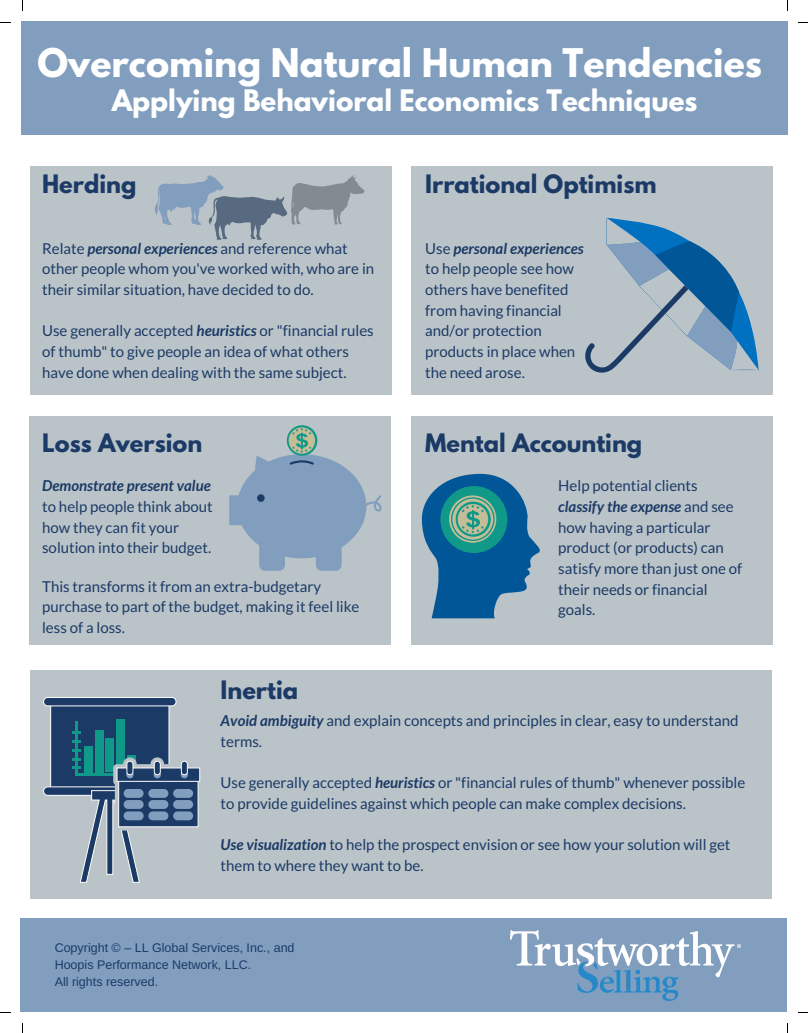
<style>
.page{position:relative;width:808px;height:1033px;background:#fff}
.page>*{position:absolute;margin:0;border:0;box-sizing:border-box;transform-origin:0 0}
.t1{font:700 35px "League Spartan";color:#fff}
.t2{font:700 26.25px "League Spartan";color:#fff}
.t3{font:700 22.5px "League Spartan";color:#1b3a66}
.t4{font:15px/20.6px "Lato";color:#1b3a66}
.t5{font:italic 700 15px "Lato";color:#1b3a66}
.t6{font:12.5px/16.9px "Arimo";color:#1b3a66}
.s1{font-weight:700;font-style:italic}
</style>
<div class="page">
<div style="left:22px;top:22px;width:765px;height:113px;background:#819ebf"></div>
<div style="left:21px;top:918px;width:766px;height:94px;background:#819ebf"></div>
<img style="left:510px;top:930px;width:230px;height:70px">
<div style="left:30px;top:166px;width:361px;height:229px;background:#bac3c8"></div>
<div style="left:30px;top:670px;width:742px;height:229px;background:#bac3c8"></div>
<div style="left:411px;top:416px;width:361px;height:229px;background:#bac3c8"></div>
<div style="left:411px;top:166px;width:361px;height:229px;background:#bac3c8"></div>
<div style="left:30px;top:416px;width:361px;height:229px;background:#bac3c8"></div>
<svg style="left:154px;top:175px;width:211px;height:65px"></svg>
<svg style="left:585px;top:218px;width:173px;height:154px"></svg>
<svg style="left:287px;top:425px;width:30px;height:31px"></svg>
<svg style="left:229px;top:428px;width:152px;height:143px"></svg>
<svg style="left:43px;top:697px;width:158px;height:186px"></svg>
<div style="left:119px;top:778px;width:79px;height:48px;background:#1b3a66"></div>
<div style="left:118px;top:778px;width:80px;height:49px;border:1px solid #fefbfc"></div>
<div style="left:117px;top:768px;width:83px;height:13px;background:#1b3a66"></div>
<div style="left:117px;top:767px;width:83px;height:14px;border:1px solid #fefbfc"></div>
<div style="left:124px;top:789px;width:20px;height:9px;background:#819ebf;border-radius:4px"></div>
<div style="left:148px;top:789px;width:20px;height:9px;background:#819ebf;border-radius:4px"></div>
<div style="left:173px;top:789px;width:20px;height:9px;background:#819ebf;border-radius:4px"></div>
<div style="left:124px;top:800px;width:20px;height:9px;background:#819ebf;border-radius:4px"></div>
<div style="left:148px;top:800px;width:20px;height:9px;background:#819ebf;border-radius:4px"></div>
<div style="left:173px;top:800px;width:20px;height:9px;background:#819ebf;border-radius:4px"></div>
<div style="left:124px;top:811px;width:20px;height:9px;background:#819ebf;border-radius:4px"></div>
<div style="left:148px;top:811px;width:20px;height:9px;background:#819ebf;border-radius:4px"></div>
<div style="left:173px;top:811px;width:20px;height:9px;background:#819ebf;border-radius:4px"></div>
<svg style="left:126px;top:771px;width:8px;height:7px"></svg>
<svg style="left:154px;top:771px;width:7px;height:7px"></svg>
<svg style="left:181px;top:771px;width:7px;height:7px"></svg>
<div style="left:127px;top:761px;width:6px;height:13px;background:#1b3a66;border-radius:3px"></div>
<div style="left:127px;top:761px;width:6px;height:14px;border:1px solid #fefbfc;border-radius:3px"></div>
<div style="left:154px;top:761px;width:6px;height:13px;background:#1b3a66;border-radius:3px"></div>
<div style="left:154px;top:761px;width:7px;height:14px;border:1px solid #fefbfc;border-radius:3px"></div>
<div style="left:181px;top:761px;width:6px;height:13px;background:#1b3a66;border-radius:3px"></div>
<div style="left:181px;top:761px;width:7px;height:14px;border:1px solid #fefbfc;border-radius:3px"></div>
<svg style="left:422px;top:474px;width:118px;height:144px"></svg>
<h1 class="t1" style="left:38px;top:45px;width:726px">Overcoming Natural Human Tendencies</h1>
<h2 class="t2" style="left:112px;top:87px;width:587px">Applying Behavioral Economics Techniques</h2>
<h3 class="t3" style="left:42px;top:172px;width:96px">Herding</h3>
<h3 class="t3" style="left:425px;top:172px;width:233px">Irrational Optimism</h3>
<p class="t4" style="left:42px;top:238px;width:333px">Relate <span class="s1">personal experiences</span> and reference what other people whom you've worked with, who are in their similar situation, have decided to do.</p>
<p class="t4" style="left:42px;top:320px;width:333px">Use generally accepted <span class="s1">heuristics</span> or "financial rules of thumb" to give people an idea of what others have done when dealing with the same subject.</p>
<p class="t4" style="left:425px;top:238px;width:160px">Use <span class="s1">personal experiences </span>to help people see how others have benefited from having financial and/or protection products in place when the need arose.</p>
<h3 class="t3" style="left:42px;top:431px;width:162px">Loss Aversion</h3>
<h3 class="t3" style="left:425px;top:431px;width:218px">Mental Accounting</h3>
<p class="t5" style="left:42px;top:476px;width:170px">Demonstrate present value</p>
<p class="t4" style="left:42px;top:496px;width:172px">to help people think about how they can fit your solution into their budget.</p>
<p class="t4" style="left:42px;top:575px;width:319px">This transforms it from an extra-budgetary purchase to part of the budget, making it feel like less of a loss.</p>
<h3 class="t3" style="left:220px;top:678px;width:79px">Inertia</h3>
<p class="t4" style="left:558px;top:475px;width:185px">Help potential clients <span class="s1">classify the expense</span> and see how having a particular product (or products) can satisfy more than just one of their needs or financial goals.</p>
<p class="t4" style="left:220px;top:710px;width:519px"><span class="s1">Avoid ambiguity</span> and explain concepts and principles in clear, easy to understand terms.</p>
<p class="t4" style="left:220px;top:772px;width:526px">Use generally accepted <span class="s1">heuristics</span> or "financial rules of thumb" whenever possible to provide guidelines against which people can make complex decisions.</p>
<p class="t4" style="left:220px;top:833px;width:511px"><span class="s1">Use visualization</span> to help the prospect envision or see how your solution will get them to where they want to be.</p>
<p class="t6" style="left:55px;top:939px;width:241px">Copyright © – LL Global Services, Inc., and<br>Hoopis Performance Network, LLC.<br>All rights reserved.</p>
</div>
